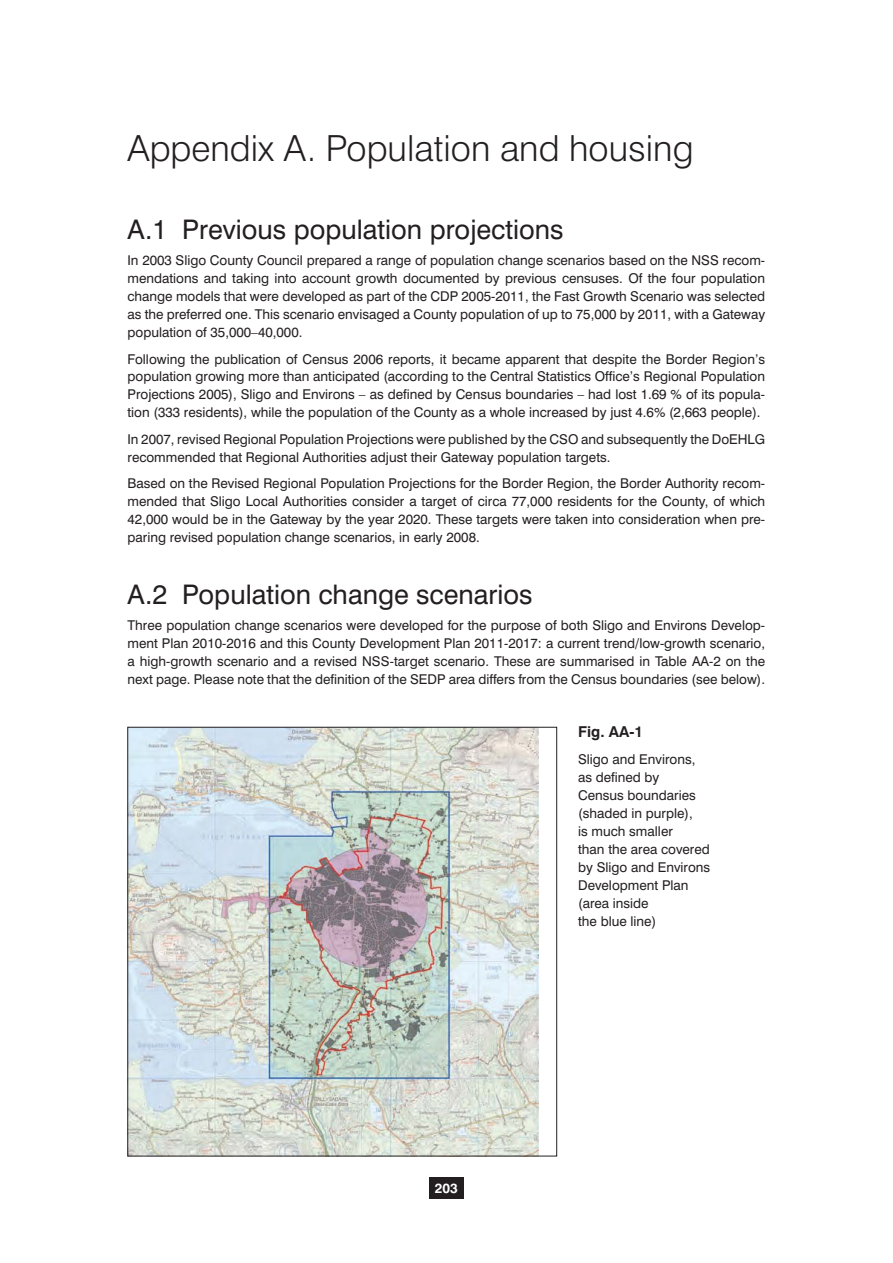
<style>
.page{position:relative;width:893px;height:1263px;background:#fff}
.page>*{position:absolute;margin:0;border:0;box-sizing:border-box;transform-origin:0 0}
.t1{font:300 36px "Swiss 721 BT";color:#231f20}
.t2{font:27px "Swiss 721 BT";color:#231f20}
.t3{font:700 15px "Swiss 721 BT";color:#231f20}
.t4{font:13.5px/18px "Swiss 721 BT";color:#231f20;text-align:justify}
.t5{font:700 13.5px "Swiss 721 BT";color:#fff}
</style>
<div class="page">
<div style="left:429px;top:1177px;width:35px;height:22px;background:#231f20"></div>
<img style="left:130px;top:729px;width:408px;height:425px">
<h1 class="t1" style="left:128px;top:135px;width:567px">Appendix A. Population and housing</h1>
<h2 class="t2" style="left:128px;top:219px;width:437px">A.1 Previous population projections</h2>
<p class="t4" style="left:128px;top:253px;width:639px">In 2003 Sligo County Council prepared a range of population change scenarios based on the NSS recom&shy;mendations and taking into account growth documented by previous censuses. Of the four population change models that were developed as part of the CDP 2005-2011, the Fast Growth Scenario was selected as the preferred one. This scenario envisaged a County population of up to 75,000 by 2011, with a Gateway population of 35,000–40,000.</p>
<p class="t4" style="left:128px;top:351px;width:639px">Following the publication of Census 2006 reports, it became apparent that despite the Border Region’s population growing more than anticipated (according to the Central Statistics Office’s Regional Population Projections 2005), Sligo and Environs – as defined by Census boundaries – had lost 1.69 % of its popula&shy;tion (333 residents), while the population of the County as a whole increased by just 4.6% (2,663 people).</p>
<p class="t4" style="left:128px;top:432px;width:639px">In 2007, revised Regional Population Projections were published by the CSO and subsequently the DoEHLG recommended that Regional Authorities adjust their Gateway population targets.</p>
<p class="t4" style="left:128px;top:476px;width:639px">Based on the Revised Regional Population Projections for the Border Region, the Border Authority recom&shy;mended that Sligo Local Authorities consider a target of circa 77,000 residents for the County, of which 42,000 would be in the Gateway by the year 2020. These targets were taken into consideration when pre&shy;paring revised population change scenarios, in early 2008.</p>
<h2 class="t2" style="left:128px;top:585px;width:407px">A.2 Population change scenarios</h2>
<p class="t4" style="left:128px;top:618px;width:639px">Three population change scenarios were developed for the purpose of both Sligo and Environs Develop&shy;ment Plan 2010-2016 and this County Development Plan 2011-2017: a current trend/low-growth scenario, a high-growth scenario and a revised NSS-target scenario. These are summarised in Table AA-2 on the next page. Please note that the definition of the SEDP area differs from the Census boundaries (see below).</p>
<p class="t3" style="left:578px;top:727px;width:66px">Fig. AA-1</p>
<p class="t4" style="left:578px;top:752px;width:134px;text-align:left">Sligo and Environs, as defined by<br>Census boundaries (shaded in purple),<br>is much smaller<br>than the area covered by Sligo and Environs<br>Development Plan (area inside<br>the blue line)</p>
<p class="t5" style="left:435px;top:1183px;width:24px">203</p>
</div>
